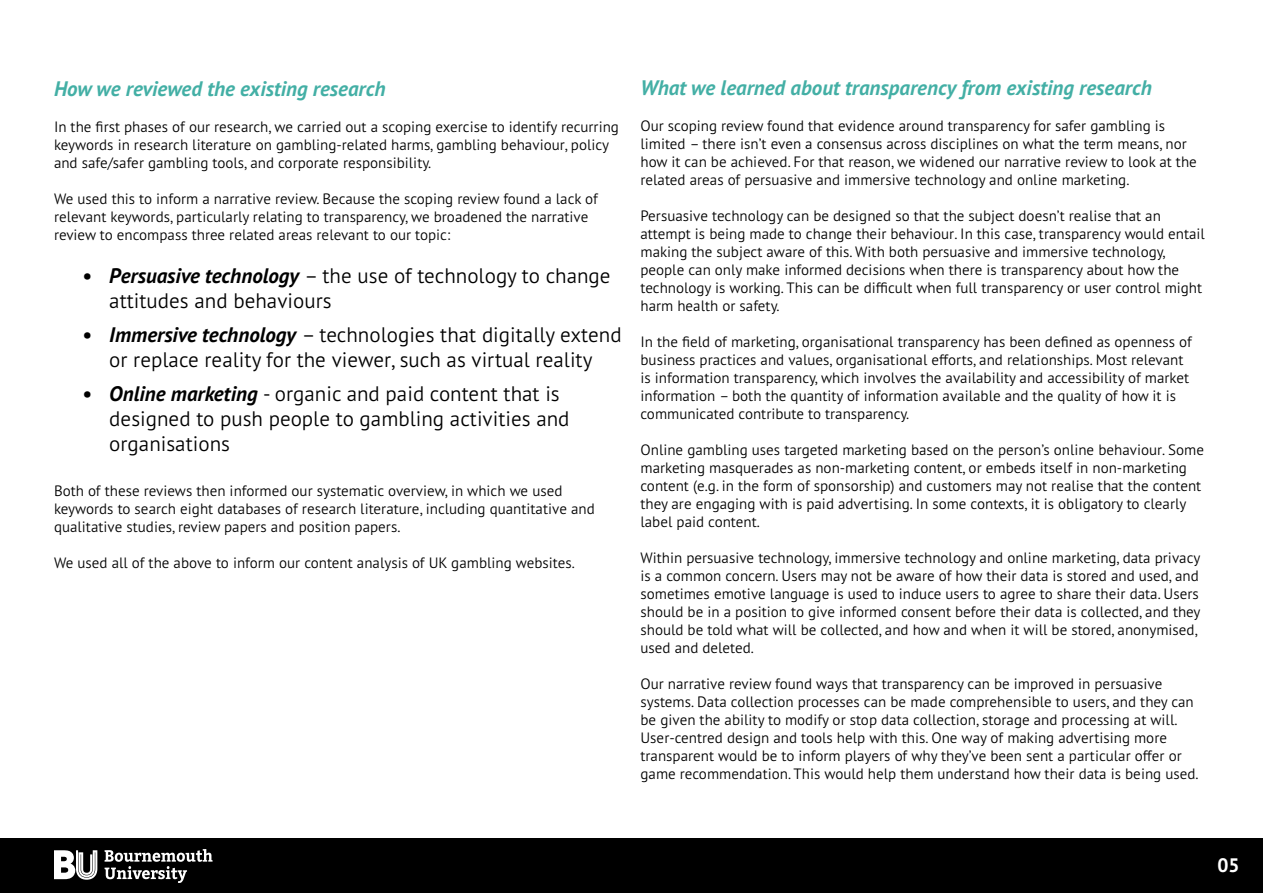
<style>
.page{position:relative;width:1263px;height:893px;background:#fff}
.page>*{position:absolute;margin:0;border:0;box-sizing:border-box;transform-origin:0 0}
.t1{font:300 21px/25.2px "PT Sans Pro";color:#000}
.t2{font:italic 700 21px "PT Sans Pro";color:#43afa5}
.t3{font:700 19.5px "PT Sans Pro";color:#fff}
.t4{font:300 15px/18px "PT Sans Pro";color:#000}
.s1{font-weight:700;font-style:italic}
</style>
<div class="page">
<div style="left:0;top:839px;width:1263px;height:54px;background:#000"></div>
<svg style="left:105px;top:849px;width:108px;height:34px"></svg>
<svg style="left:54px;top:850px;width:43px;height:30px"></svg>
<h1 class="t2" style="left:54px;top:75px;width:333px">How we reviewed the existing research</h1>
<p class="t4" style="left:54px;top:117px;width:566px">In the first phases of our research, we carried out a scoping exercise to identify recurring keywords in research literature on gambling-related harms, gambling behaviour, policy and safe/safer gambling tools, and corporate responsibility.</p>
<p class="t4" style="left:54px;top:189px;width:545px">We used this to inform a narrative review. Because the scoping review found a lack of relevant keywords, particularly relating to transparency, we broadened the narrative review to encompass three related areas relevant to our topic:</p>
<h1 class="t1" style="left:109px;top:263px;width:503px;text-indent:-27px"><span class="s1">• Persuasive technology</span> – the use of technology to change attitudes and behaviours</h1>
<h1 class="t1" style="left:82px;top:321px;width:541px;text-align:center"><span class="s1">• Immersive technology</span> – technologies that digitally extend or replace reality for the viewer, such as virtual reality</h1>
<h1 class="t1" style="left:109px;top:380px;width:462px;text-indent:-27px"><span class="s1">• Online marketing</span> - organic and paid content that is designed to push people to gambling activities and organisations</h1>
<p class="t4" style="left:54px;top:481px;width:542px">Both of these reviews then informed our systematic overview, in which we used keywords to search eight databases of research literature, including quantitative and qualitative studies, review papers and position papers.</p>
<p class="t4" style="left:54px;top:553px;width:522px">We used all of the above to inform our content analysis of UK gambling websites.</p>
<h1 class="t2" style="left:640px;top:74px;width:513px">What we learned about transparency from existing research</h1>
<p class="t4" style="left:640px;top:116px;width:558px">Our scoping review found that evidence around transparency for safer gambling is limited – there isn’t even a consensus across disciplines on what the term means, nor how it can be achieved. For that reason, we widened our narrative review to look at the related areas of persuasive and immersive technology and online marketing.</p>
<p class="t4" style="left:640px;top:206px;width:566px">Persuasive technology can be designed so that the subject doesn’t realise that an attempt is being made to change their behaviour. In this case, transparency would entail making the subject aware of this. With both persuasive and immersive technology, people can only make informed decisions when there is transparency about how the technology is working. This can be difficult when full transparency or user control might harm health or safety.</p>
<p class="t4" style="left:640px;top:332px;width:553px">In the field of marketing, organisational transparency has been defined as openness of business practices and values, organisational efforts, and relationships. Most relevant is information transparency, which involves the availability and accessibility of market information – both the quantity of information available and the quality of how it is communicated contribute to transparency.</p>
<p class="t4" style="left:640px;top:440px;width:565px">Online gambling uses targeted marketing based on the person’s online behaviour. Some marketing masquerades as non-marketing content, or embeds itself in non-marketing content (e.g. in the form of sponsorship) and customers may not realise that the content they are engaging with is paid advertising. In some contexts, it is obligatory to clearly label paid content.</p>
<p class="t4" style="left:640px;top:548px;width:562px">Within persuasive technology, immersive technology and online marketing, data privacy is a common concern. Users may not be aware of how their data is stored and used, and sometimes emotive language is used to induce users to agree to share their data. Users should be in a position to give informed consent before their data is collected, and they should be told what will be collected, and how and when it will be stored, anonymised, used and deleted.</p>
<p class="t4" style="left:640px;top:674px;width:560px">Our narrative review found ways that transparency can be improved in persuasive systems. Data collection processes can be made comprehensible to users, and they can be given the ability to modify or stop data collection, storage and processing at will.<br>User-centred design and tools help with this. One way of making advertising more transparent would be to inform players of why they’ve been sent a particular offer or game recommendation. This would help them understand how their data is being used.</p>
<h2 class="t3" style="left:1217px;top:852px;width:24px">05</h2>
</div>
